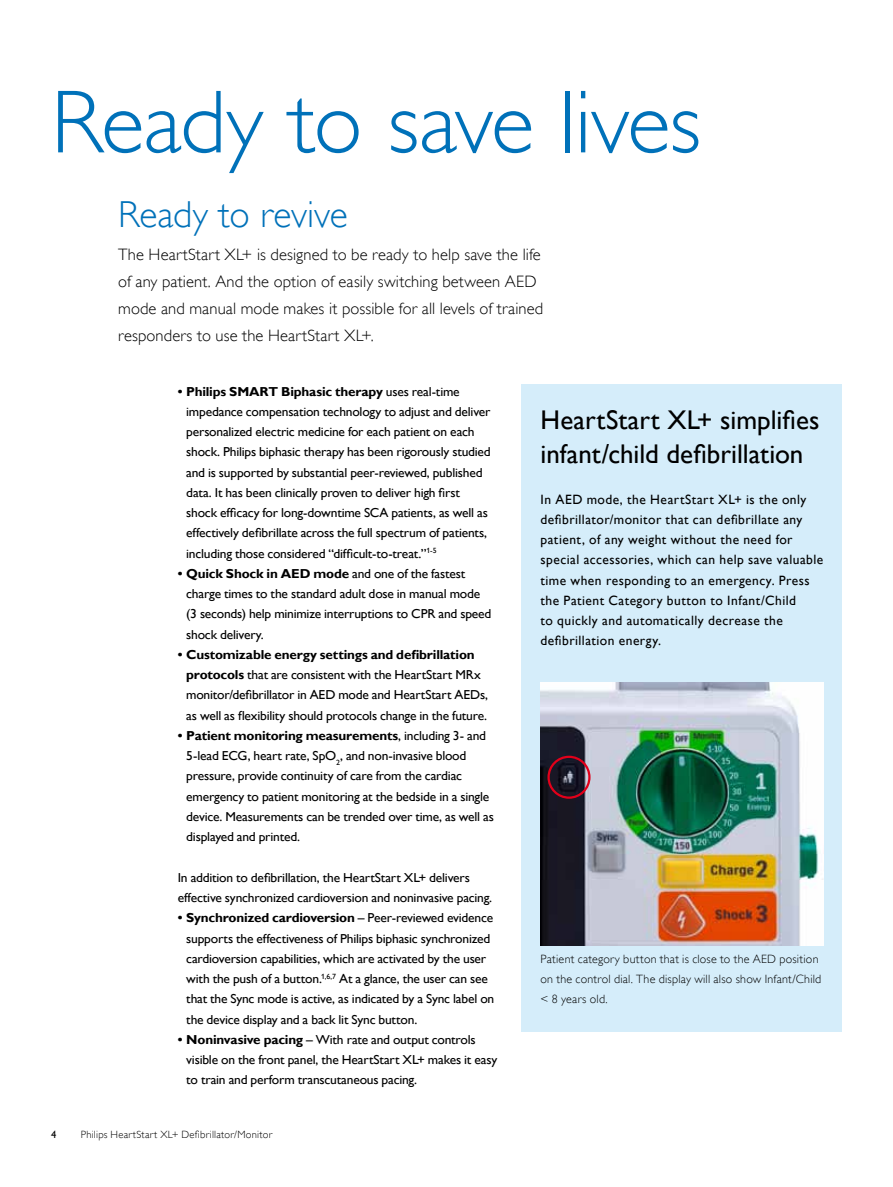
<style>
.page{position:relative;width:893px;height:1187px;background:#fff}
.page>*{position:absolute;margin:0;border:0;box-sizing:border-box;transform-origin:0 0}
.t1{font:90px "Gill Sans Alt One WGL Light";letter-spacing:-.015em;color:#0071b9}
.t2{font:37.5px "Gill Sans Alt One WGL Light";letter-spacing:-.005em;color:#0071b9}
.t3{font:27px/33.8px "Gill Sans Alt One WGL";color:#000}
.t4{font:16.5px/27px "Gill Sans Alt One WGL Light";letter-spacing:.005em;color:#000}
.t5{font:13.5px/20.2px "Gill Sans Alt One WGL";letter-spacing:.035em;color:#000}
.t6{font:12.9px/20.2px "Gill Sans Alt One WGL";letter-spacing:-.015em;color:#000;scale:1.04 1}
.t7{font:12px/20.2px "Gill Sans Alt One WGL Light";letter-spacing:.02em;color:#000}
.t8{font:10.5px "Gill Sans Alt One WGL Light";letter-spacing:.025em;color:#000}
.t9{font:10.5px "Gill Sans Alt One WGL";color:#000}
.s1{font-weight:700}
</style>
<div class="page">
<div style="left:521px;top:384px;width:321px;height:647px;background:#d5edfa"></div>
<img style="left:541px;top:682px;width:282px;height:263px">
<div style="left:547px;top:755px;width:43px;height:43px;border:2px solid #e2001a;border-radius:50%"></div>
<h1 class="t1" style="left:51px;top:63px;width:652px">Ready to save lives</h1>
<h2 class="t2" style="left:118px;top:189px;width:231px">Ready to revive</h2>
<p class="t4" style="left:118px;top:241px;width:426px">The HeartStart XL+ is designed to be ready to help save the life of any patient. And the option of easily switching between AED mode and manual mode makes it possible for all levels of trained responders to use the HeartStart XL+.</p>
<p class="t6" style="left:186px;top:381px;width:294px;text-indent:-9px"><span class="s1">• Philips SMART Biphasic therapy</span> uses real-time impedance compensation technology to adjust and deliver personalized electric medicine for each patient on each shock. Philips biphasic therapy has been rigorously studied and is supported by substantial peer-reviewed, published data. It has been clinically proven to deliver high first shock efficacy for long-downtime SCA patients, as well as effectively defibrillate across the full spectrum of patients, including those considered “difficult-to-treat.”<sup>1-5</sup></p>
<p class="t6" style="left:186px;top:563px;width:295px;text-indent:-9px"><span class="s1">• Quick Shock in AED mode</span> and one of the fastest charge times to the standard adult dose in manual mode (3 seconds) help minimize interruptions to CPR and speed shock delivery.</p>
<p class="t6" style="left:186px;top:644px;width:292px;text-indent:-9px"><span class="s1">• Customizable energy settings and defibrillation protocols</span> that are consistent with the HeartStart MRx monitor/defibrillator in AED mode and HeartStart AEDs, as well as flexibility should protocols change in the future.</p>
<p class="t6" style="left:186px;top:725px;width:297px;text-indent:-9px"><span class="s1">• Patient monitoring measurements</span>, including 3- and 5-lead ECG, heart rate, SpO<sub>2</sub>, and non-invasive blood pressure, provide continuity of care from the cardiac emergency to patient monitoring at the bedside in a single device. Measurements can be trended over time, as well as displayed and printed.</p>
<p class="t6" style="left:178px;top:867px;width:304px">In addition to defibrillation, the HeartStart XL+ delivers effective synchronized cardioversion and noninvasive pacing.</p>
<p class="t6" style="left:186px;top:907px;width:298px;text-indent:-9px"><span class="s1">• Synchronized cardioversion</span> – Peer-reviewed evidence supports the effectiveness of Philips biphasic synchronized cardioversion capabilities, which are activated by the user with the push of a button.<sup>1,6,7</sup> At a glance, the user can see that the Sync mode is active, as indicated by a Sync label on the device display and a back lit Sync button.</p>
<p class="t6" style="left:186px;top:1029px;width:301px;text-indent:-9px"><span class="s1">• Noninvasive pacing</span> – With rate and output controls visible on the front panel, the HeartStart XL+ makes it easy to train and perform transcutaneous pacing.</p>
<p class="t9" style="left:51px;top:1127px;width:7px">4</p>
<p class="t8" style="left:81px;top:1127px;width:193px">Philips HeartStart XL+ Defibrillator/Monitor</p>
<h3 class="t3" style="left:541px;top:403px;width:280px">HeartStart XL+ simplifies infant/child defibrillation</h3>
<p class="t5" style="left:541px;top:488px;width:284px">In AED mode, the HeartStart XL+ is the only defibrillator/monitor that can defibrillate any patient, of any weight without the need for special accessories, which can help save valuable time when responding to an emergency. Press the Patient Category button to Infant/Child<br>to quickly and automatically decrease the defibrillation energy.</p>
<p class="t7" style="left:541px;top:948px;width:282px">Patient category button that is close to the AED position on the control dial. The display will also show Infant/Child &lt; 8 years old.</p>
</div>
